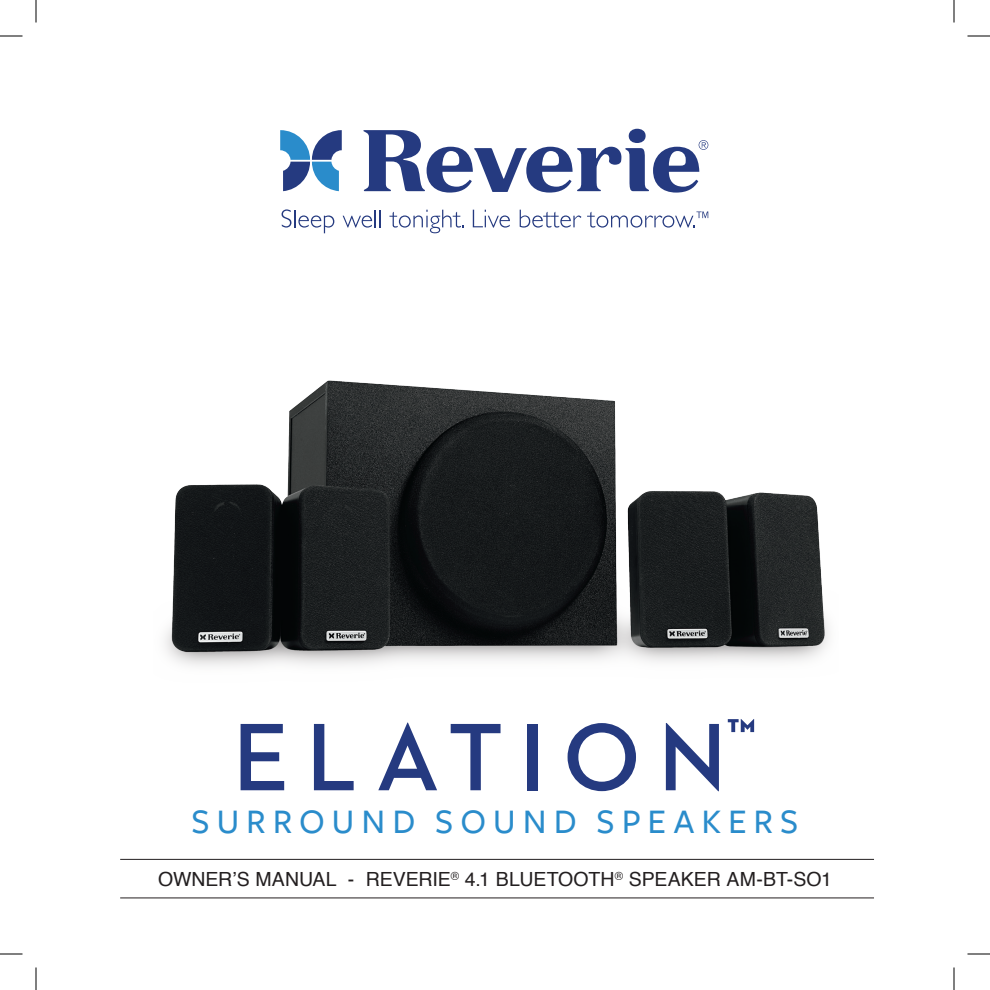
<style>
.page{position:relative;width:990px;height:990px;background:#fff}
.page>*{position:absolute;margin:0;border:0;box-sizing:border-box;transform-origin:0 0}
.t1{font:700 97.5px "Neutraface 2 Display";letter-spacing:.185em;color:#253a80}
.t2{font:500 35.7px "Freight Sans";letter-spacing:.195em;color:#2a8ccb}
.t3{font:19.5px "Helvetica";color:#231f20}
</style>
<div class="page">
<img style="left:165px;top:380px;width:664px;height:286px">
<hr style="left:120px;top:859px;width:754px;height:1px;background:#231f20">
<hr style="left:120px;top:898px;width:754px;height:1px;background:#231f20">
<svg style="left:282px;top:209px;width:52px;height:24px"></svg>
<svg style="left:343px;top:210px;width:38px;height:18px"></svg>
<svg style="left:389px;top:210px;width:75px;height:23px"></svg>
<svg style="left:473px;top:210px;width:37px;height:18px"></svg>
<svg style="left:520px;top:210px;width:61px;height:18px"></svg>
<svg style="left:587px;top:212px;width:121px;height:16px"></svg>
<svg style="left:363px;top:130px;width:345px;height:63px"></svg>
<svg style="left:280px;top:130px;width:62px;height:61px"></svg>
<svg style="left:0;top:36px;width:22px;height:1px"></svg>
<svg style="left:968px;top:36px;width:22px;height:1px"></svg>
<svg style="left:0;top:954px;width:22px;height:1px"></svg>
<svg style="left:968px;top:954px;width:22px;height:1px"></svg>
<svg style="left:36px;top:0;width:1px;height:22px"></svg>
<svg style="left:36px;top:968px;width:1px;height:22px"></svg>
<svg style="left:954px;top:0;width:1px;height:22px"></svg>
<svg style="left:954px;top:968px;width:1px;height:22px"></svg>
<p class="t1" style="left:233px;top:703px;width:525px">ELATION<sup>™</sup></p>
<p class="t2" style="left:191px;top:802px;width:609px">SURROUND SOUND SPEAKERS</p>
<p class="t3" style="left:158px;top:864px;width:675px">OWNER’S MANUAL - REVERIE<sup>®</sup> 4.1 BLUETOOTH<sup>®</sup> SPEAKER AM-BT-SO1</p>
</div>
